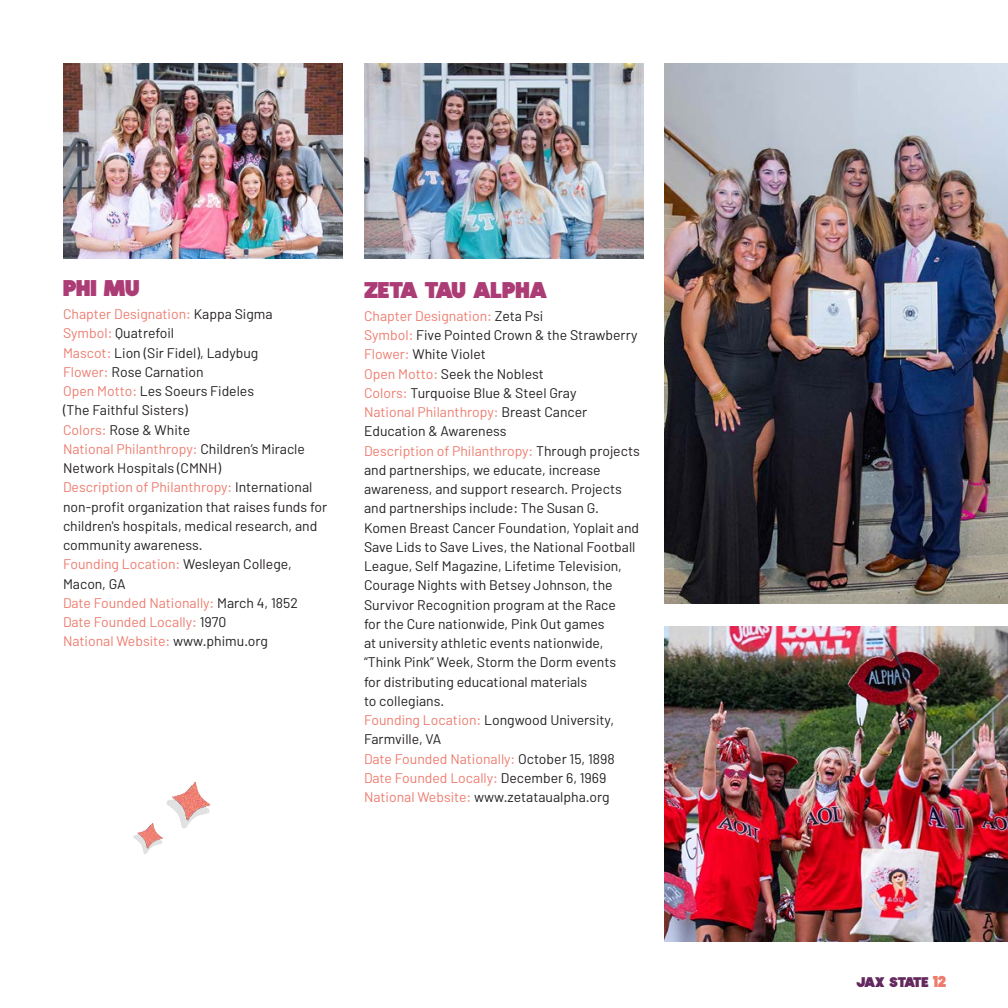
<style>
.page{position:relative;width:1008px;height:1008px;background:#fff}
.page>*{position:absolute;margin:0;border:0;box-sizing:border-box;transform-origin:0 0}
.t1{font:22.75px "Colombo Sans Font";letter-spacing:-.02em;color:#ac3c75}
.t2{font:14px/19.2px "Barlow";color:#231f20}
.t3{font:14px "Barlow";color:#ed7c6f}
.t4{font:14px "Colombo Sans Font";letter-spacing:-.06em;color:#63285d}
.s1{color:#231f20}
.s2{color:#ed7c6f}
.s3{font-size:15.75px;color:#ed7c6f}
</style>
<div class="page">
<img style="left:63px;top:63px;width:280px;height:196px">
<img style="left:364px;top:63px;width:280px;height:196px">
<img style="left:664px;top:63px;width:344px;height:541px">
<img style="left:133px;top:782px;width:78px;height:63px">
<img style="left:664px;top:626px;width:344px;height:315px">
<p class="t1" style="left:63px;top:276px;width:77px">PHI MU</p>
<p class="t3" style="left:63px;top:305px;width:211px">Chapter Designation: <span class="s1">Kappa Sigma</span></p>
<p class="t2" style="left:63px;top:323px;width:113px"><span class="s2">Symbol:</span> Quatrefoil</p>
<p class="t2" style="left:63px;top:343px;width:197px"><span class="s2">Mascot:</span> Lion (Sir Fidel), Ladybug</p>
<p class="t2" style="left:63px;top:362px;width:142px"><span class="s2">Flower:</span> Rose Carnation</p>
<p class="t2" style="left:63px;top:381px;width:193px"><span class="s2">Open Motto:</span> Les Soeurs Fideles</p>
<p class="t2" style="left:63px;top:400px;width:126px">(The Faithful Sisters)</p>
<p class="t2" style="left:63px;top:420px;width:129px"><span class="s2">Colors:</span> Rose &amp; White</p>
<p class="t2" style="left:63px;top:439px;width:244px"><span class="s2">National Philanthropy:</span> Children’s Miracle<br>Network Hospitals (CMNH)</p>
<p class="t2" style="left:63px;top:477px;width:266px"><span class="s2">Description of Philanthropy:</span> International non-profit organization that raises funds for children's hospitals, medical research, and community awareness.</p>
<p class="t3" style="left:63px;top:556px;width:230px">Founding Location: <span class="s1">Wesleyan College,</span></p>
<p class="t2" style="left:63px;top:574px;width:64px">Macon, GA</p>
<p class="t3" style="left:63px;top:594px;width:236px">Date Founded Nationally: <span class="s1">March 4, 1852</span></p>
<p class="t3" style="left:63px;top:613px;width:165px">Date Founded Locally: <span class="s1">1970</span></p>
<p class="t3" style="left:63px;top:633px;width:206px">National Website: <span class="s1">www.phimu.org</span></p>
<p class="t1" style="left:364px;top:278px;width:15px">ZETA</p>
<p class="t1" style="left:425px;top:278px;width:20px">TAU</p>
<p class="t1" style="left:473px;top:278px;width:75px">ALPHA</p>
<p class="t3" style="left:364px;top:307px;width:181px">Chapter Designation: <span class="s1">Zeta Psi</span></p>
<p class="t2" style="left:364px;top:325px;width:275px"><span class="s2">Symbol:</span> Five Pointed Crown &amp; the Strawberry</p>
<p class="t2" style="left:364px;top:344px;width:123px"><span class="s2">Flower:</span> White Violet</p>
<p class="t2" style="left:364px;top:364px;width:181px"><span class="s2">Open Motto:</span> Seek the Noblest</p>
<p class="t2" style="left:364px;top:383px;width:214px"><span class="s2">Colors:</span> Turquoise Blue &amp; Steel Gray</p>
<p class="t2" style="left:364px;top:402px;width:225px"><span class="s2">National Philanthropy:</span> Breast Cancer<br>Education &amp; Awareness</p>
<p class="t2" style="left:364px;top:441px;width:277px"><span class="s2">Description of Philanthropy:</span> Through projects and partnerships, we educate, increase awareness, and support research. Projects and partnerships include: The Susan G.<br>Komen Breast Cancer Foundation, Yoplait and Save Lids to Save Lives, the National Football League, Self Magazine, Lifetime Television, Courage Nights with Betsey Johnson, the Survivor Recognition program at the Race</p>
<p class="t2" style="left:364px;top:614px;width:242px">for the Cure nationwide, Pink Out games</p>
<p class="t2" style="left:364px;top:633px;width:241px">at university athletic events nationwide,</p>
<p class="t2" style="left:364px;top:652px;width:254px">“Think Pink” Week, Storm the Dorm events</p>
<p class="t2" style="left:364px;top:672px;width:225px">for distributing educational materials</p>
<p class="t2" style="left:364px;top:691px;width:82px">to collegians.</p>
<p class="t2" style="left:364px;top:710px;width:252px"><span class="s2">Founding Location:</span> Longwood University,<br>Farmville, VA</p>
<p class="t3" style="left:364px;top:750px;width:252px">Date Founded Nationally: <span class="s1">October 15, 1898</span></p>
<p class="t3" style="left:364px;top:769px;width:244px">Date Founded Locally: <span class="s1">December 6, 1969</span></p>
<p class="t2" style="left:364px;top:787px;width:247px"><span class="s2">National Website:</span> www.zetataualpha.org</p>
<p class="t4" style="left:856px;top:975px;width:91px">JAX STATE <span class="s3">12</span></p>
</div>
